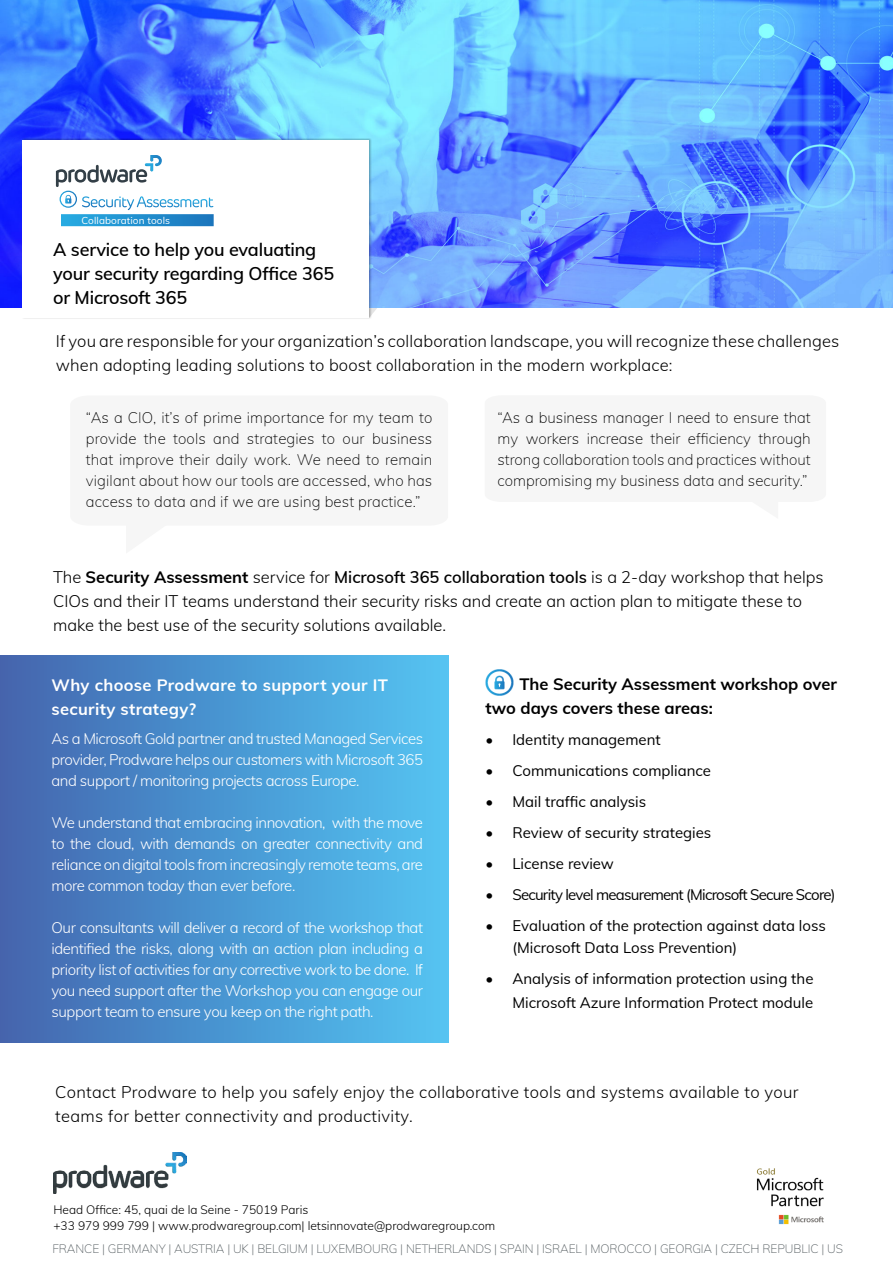
<style>
.page{position:relative;width:893px;height:1263px;background:#fff}
.page>*{position:absolute;margin:0;border:0;box-sizing:border-box;transform-origin:0 0}
.t1{font:600 18px/24px "Muli";letter-spacing:-.01em;color:#000}
.t2{font:300 16.5px/24px "Muli";letter-spacing:.01em;color:#000}
.t3{font:700 16.5px/24px "Muli";color:#000}
.t4{font:700 16.5px/24px "Muli";letter-spacing:.02em;color:#fff}
.t5{font:300 15px/21px "Muli";letter-spacing:-.03em;color:#fff;text-align:justify}
.t6{font:200 15px/21px "Muli";color:#000;text-align:justify}
.t7{font:15px/22.5px "Muli";color:#000}
.t8{font:15px "Muli";letter-spacing:-.05em;color:#000}
.t9{font:300 12px/16.5px "Muli";color:#000}
.t10{font:200 12px "Muli";letter-spacing:-.01em;color:#50585c}
.t11{font:9.75px "Muli";letter-spacing:.01em;color:#fff}
.s1{font-weight:700}
.s2{font-weight:600}
</style>
<div class="page">
<svg style="left:372px;top:307px;width:12px;height:7px"></svg>
<img style="left:0;top:0;width:893px;height:307px">
<div style="left:22px;top:138px;width:350px;height:182px;background:#000;opacity:.3"></div>
<div style="left:23px;top:140px;width:346px;height:178px;background:#fff"></div>
<svg style="left:56px;top:155px;width:158px;height:71px"></svg>
<img style="left:485px;top:669px;width:29px;height:27px">
<img style="left:54px;top:1152px;width:132px;height:41px">
<img style="left:756px;top:1168px;width:68px;height:57px">
<div style="left:0;top:656px;width:448px;height:387px;background:linear-gradient(to right,#4365ae,#53c5f3)"></div>
<p class="t11" style="left:81px;top:214px;width:90px">Collaboration tools</p>
<p class="t1" style="left:53px;top:237px;width:282px">A service to help you evaluating your security regarding Office 365 or Microsoft 365</p>
<p class="t2" style="left:56px;top:328px;width:785px">If you are responsible for your organization’s collaboration landscape, you will recognize these challenges when adopting leading solutions to boost collaboration in the modern workplace:</p>
<p class="t6" style="left:86px;top:406px;width:348px">“As a CIO, it’s of prime importance for my team to provide the tools and strategies to our business that improve their daily work. We need to remain vigilant about how our tools are accessed, who has access to data and if we are using best practice.”</p>
<p class="t6" style="left:497px;top:407px;width:315px">“As a business manager I need to ensure that my workers increase their efficiency through strong collaboration tools and practices without compromising my business data and security.”</p>
<p class="t2" style="left:53px;top:564px;width:772px">The <span class="s1">Security Assessment</span> service for <span class="s2">Microsoft 365 collaboration tools</span> is a 2-day workshop that helps<br>CIOs and their IT teams understand their security risks and create an action plan to mitigate these to make the best use of the security solutions available.</p>
<p class="t4" style="left:52px;top:672px;width:338px">Why choose Prodware to support your IT security strategy?</p>
<p class="t5" style="left:52px;top:728px;width:373px">As a Microsoft Gold partner and trusted Managed Services provider, Prodware helps our customers with Microsoft 365 and support / monitoring projects across Europe.</p>
<p class="t5" style="left:52px;top:812px;width:373px">We understand that embracing innovation, with the move to the cloud, with demands on greater connectivity and reliance on digital tools from increasingly remote teams, are more common today than ever before.</p>
<p class="t5" style="left:52px;top:917px;width:373px">Our consultants will deliver a record of the workshop that identified the risks, along with an action plan including a priority list of activities for any corrective work to be done. If you need support after the Workshop you can engage our support team to ensure you keep on the right path.</p>
<p class="t3" style="left:485px;top:671px;width:353px;text-indent:34px">The Security Assessment workshop over two days covers these areas:</p>
<p class="t7" style="left:485px;top:727px;width:177px">• Identity management</p>
<p class="t7" style="left:485px;top:758px;width:227px">• Communications compliance</p>
<p class="t7" style="left:485px;top:789px;width:162px">• Mail traffic analysis</p>
<p class="t7" style="left:485px;top:820px;width:227px">• Review of security strategies</p>
<p class="t7" style="left:485px;top:851px;width:130px">• License review</p>
<p class="t8" style="left:485px;top:883px;width:352px">• Security level measurement (Microsoft Secure Score)</p>
<p class="t7" style="left:512px;top:913px;width:315px;text-indent:-27px">• Evaluation of the protection against data loss (Microsoft Data Loss Prevention)</p>
<p class="t7" style="left:485px;top:966px;width:330px;line-height:24px;text-align:right">• Analysis of information protection using the<br>Microsoft Azure Information Protect module</p>
<p class="t2" style="left:55px;top:1079px;width:745px">Contact Prodware to help you safely enjoy the collaborative tools and systems available to your teams for better connectivity and productivity.</p>
<p class="t9" style="left:53px;top:1200px;width:443px">Head Office: 45, quai de la Seine - 75019 Paris<br>+33 979 999 799 | www.prodwaregroup.com| letsinnovate@prodwaregroup.com</p>
<p class="t10" style="left:52px;top:1240px;width:792px">FRANCE | GERMANY | AUSTRIA | UK | BELGIUM | LUXEMBOURG | NETHERLANDS | SPAIN | ISRAEL | MOROCCO | GEORGIA | CZECH REPUBLIC | US</p>
</div>
